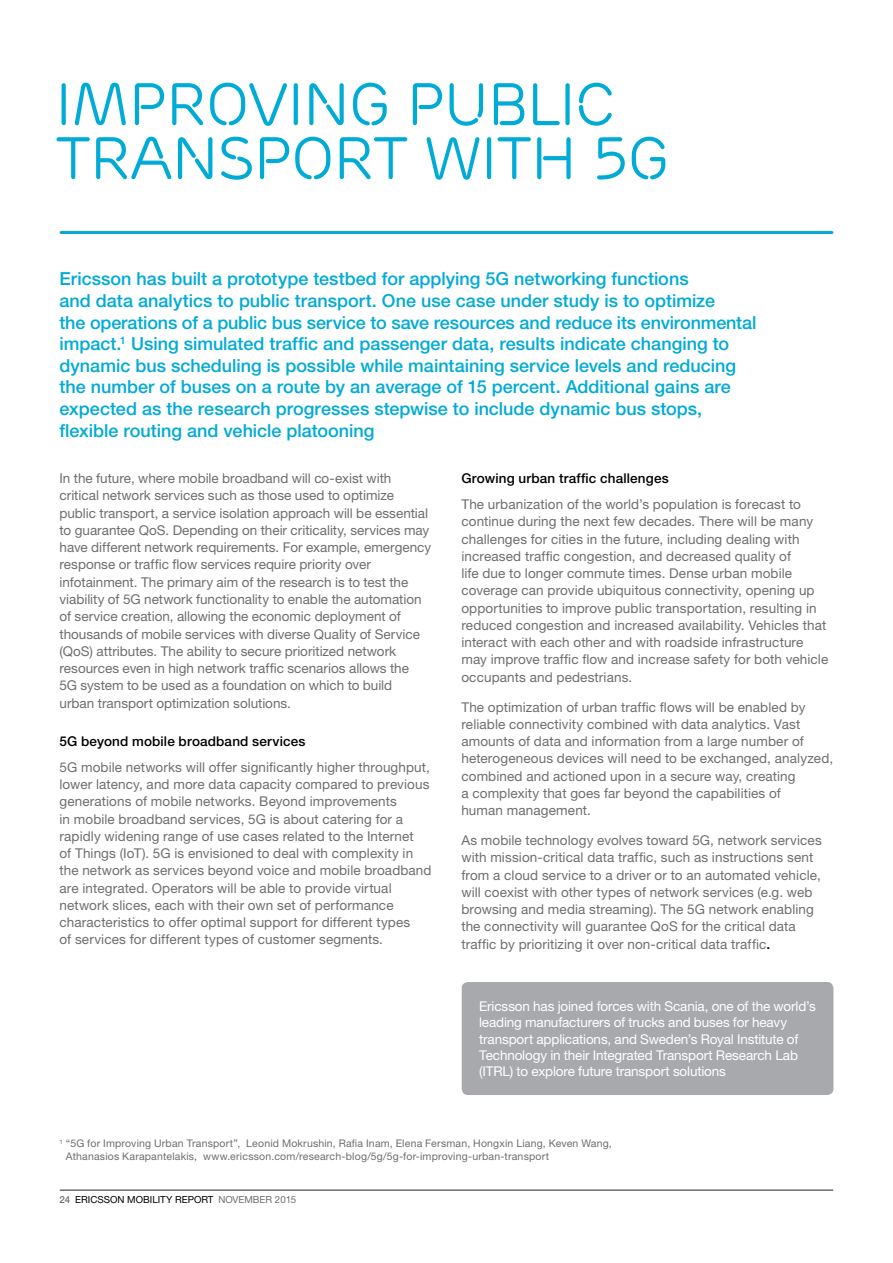
<style>
.page{position:relative;width:893px;height:1263px;background:#fff}
.page>*{position:absolute;margin:0;border:0;box-sizing:border-box;transform-origin:0 0}
.t1{font:60px/54px "Ericsson Capital";letter-spacing:-.02em;color:#00abd6}
.t2{font:500 18px/21.6px "Ericsson Sans";color:#00abd6}
.t3{font:13.5px/17.2px "Ericsson Sans";letter-spacing:.005em;color:#6d6e71}
.t4{font:13.5px/16.2px "Ericsson Sans";letter-spacing:-.01em;color:#fff}
.t5{font:500 13.5px "Ericsson Sans";letter-spacing:.01em;color:#000}
.t6{font:10.5px/12.6px "Ericsson Sans";letter-spacing:.02em;color:#6d6e71}
.t7{font:9.75px "Ericsson Sans";color:#000}
.s1{font-weight:500;color:#000}
.s2{font-weight:500;color:#6d6e71}
.s3{color:#6d6e71}
</style>
<div class="page">
<hr style="left:60px;top:1189px;width:773px;height:2px;background:#6d6e71">
<hr style="left:61px;top:231px;width:771px;height:3px;background:#00abd6">
<div style="left:462px;top:982px;width:371px;height:113px;background:#a7a9ac;border-radius:6px"></div>
<h1 class="t1" style="left:55px;top:78px;width:616px">IMPROVING PUBLIC<br>TRANSPORT WITH 5G</h1>
<p class="t2" style="left:60px;top:268px;width:698px">Ericsson has built a prototype testbed for applying 5G networking functions<br>and data analytics to public transport. One use case under study is to optimize<br>the operations of a public bus service to save resources and reduce its environmental impact.<sup>1</sup> Using simulated traffic and passenger data, results indicate changing to dynamic bus scheduling is possible while maintaining service levels and reducing the number of buses on a route by an average of 15 percent. Additional gains are expected as the research progresses stepwise to include dynamic bus stops, flexible routing and vehicle platooning</p>
<p class="t3" style="left:60px;top:470px;width:373px">In the future, where mobile broadband will co-exist with critical network services such as those used to optimize public transport, a service isolation approach will be essential to guarantee QoS. Depending on their criticality, services may have different network requirements. For example, emergency response or traffic flow services require priority over infotainment. The primary aim of the research is to test the viability of 5G network functionality to enable the automation of service creation, allowing the economic deployment of thousands of mobile services with diverse Quality of Service (QoS) attributes. The ability to secure prioritized network resources even in high network traffic scenarios allows the<br>5G system to be used as a foundation on which to build<br>urban transport optimization solutions.</p>
<p class="t5" style="left:60px;top:734px;width:248px">5G beyond mobile broadband services</p>
<p class="t3" style="left:60px;top:758px;width:374px">5G mobile networks will offer significantly higher throughput, lower latency, and more data capacity compared to previous generations of mobile networks. Beyond improvements<br>in mobile broadband services, 5G is about catering for a rapidly widening range of use cases related to the Internet<br>of Things (IoT). 5G is envisioned to deal with complexity in the network as services beyond voice and mobile broadband are integrated. Operators will be able to provide virtual network slices, each with their own set of performance characteristics to offer optimal support for different types<br>of services for different types of customer segments.</p>
<p class="t5" style="left:461px;top:471px;width:209px">Growing urban traffic challenges</p>
<p class="t3" style="left:461px;top:496px;width:368px">The urbanization of the world’s population is forecast to continue during the next few decades. There will be many challenges for cities in the future, including dealing with increased traffic congestion, and decreased quality of<br>life due to longer commute times. Dense urban mobile coverage can provide ubiquitous connectivity, opening up opportunities to improve public transportation, resulting in reduced congestion and increased availability. Vehicles that interact with each other and with roadside infrastructure may improve traffic flow and increase safety for both vehicle occupants and pedestrians.</p>
<p class="t3" style="left:461px;top:698px;width:373px">The optimization of urban traffic flows will be enabled by reliable connectivity combined with data analytics. Vast amounts of data and information from a large number of heterogeneous devices will need to be exchanged, analyzed, combined and actioned upon in a secure way, creating<br>a complexity that goes far beyond the capabilities of<br>human management.</p>
<p class="t3" style="left:461px;top:832px;width:362px">As mobile technology evolves toward 5G, network services with mission-critical data traffic, such as instructions sent from a cloud service to a driver or to an automated vehicle, will coexist with other types of network services (e.g. web browsing and media streaming). The 5G network enabling the connectivity will guarantee QoS for the critical data traffic by prioritizing it over non-critical data traffic<span class="s1">.</span></p>
<p class="t4" style="left:479px;top:998px;width:338px">Ericsson has joined forces with Scania, one of the world’s leading manufacturers of trucks and buses for heavy transport applications, and Sweden’s Royal Institute of Technology in their Integrated Transport Research Lab (ITRL) to explore future transport solutions</p>
<p class="t6" style="left:66px;top:1137px;width:548px;text-indent:-6px"><sup>1</sup> “5G for Improving Urban Transport”, Leonid Mokrushin, Rafia Inam, Elena Fersman, Hongxin Liang, Keven Wang,<br>Athanasios Karapantelakis, www.ericsson.com/research-blog/5g/5g-for-improving-urban-transport</p>
<p class="t7" style="left:60px;top:1194px;width:238px"><span class="s2">24</span> ERICSSON MOBILITY REPORT <span class="s3">NOVEMBER 2015</span></p>
</div>
